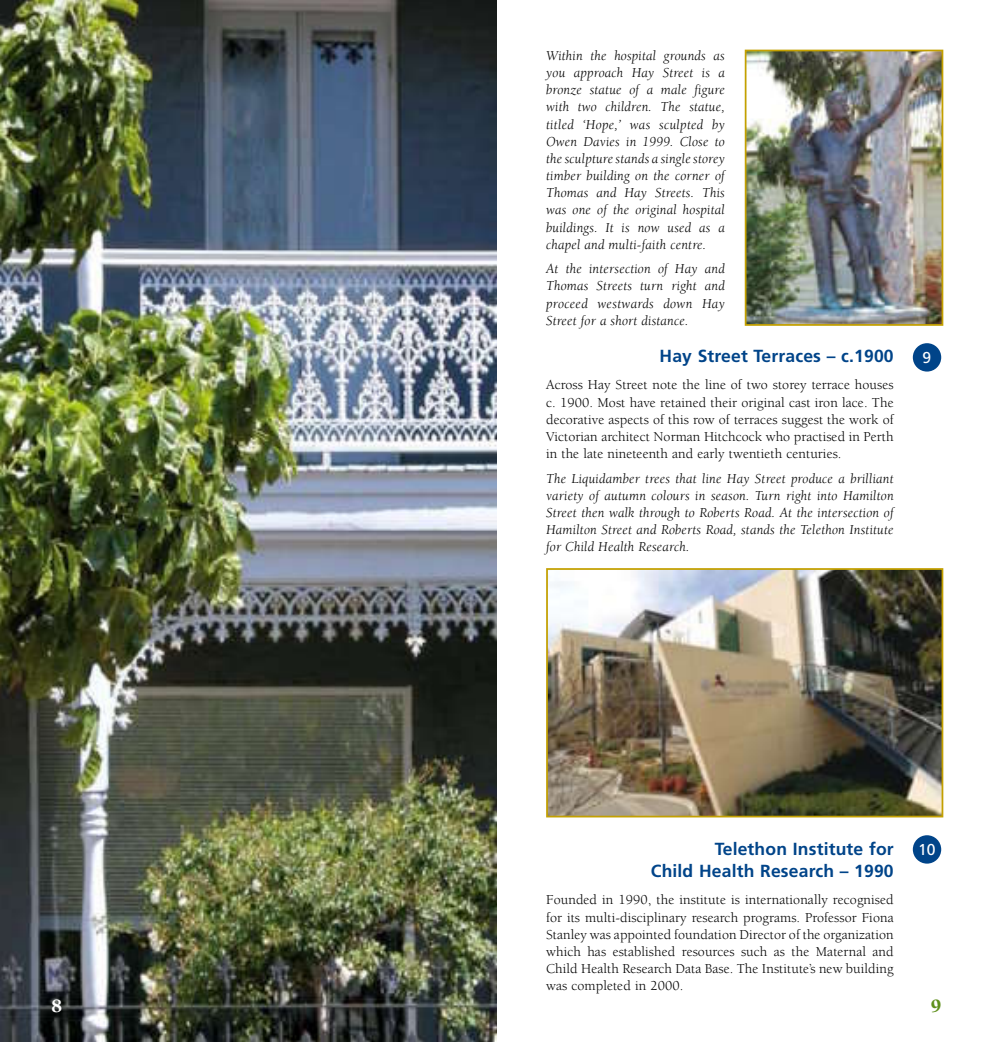
<style>
.page{position:relative;width:993px;height:1042px;background:#fff}
.page>*{position:absolute;margin:0;border:0;box-sizing:border-box;transform-origin:0 0}
.t1{font:700 17.5px/22.8px "Frutiger";letter-spacing:.01em;color:#004489;text-align:right}
.t2{font:15.75px "Frutiger";color:#fff}
.t3{font:italic 14px/17.2px "Berkeley";letter-spacing:.01em;color:#000;text-align:justify}
.t4{font:14px/17.2px "Berkeley";letter-spacing:.005em;color:#000;text-align:justify}
</style>
<div class="page">
<img style="left:549px;top:571px;width:391px;height:243px">
<div style="left:546px;top:568px;width:397px;height:249px;border:2px solid #c3a000"></div>
<img style="left:747px;top:53px;width:193px;height:270px">
<div style="left:744px;top:50px;width:199px;height:276px;border:2px solid #c3a000"></div>
<img style="left:0;top:0;width:496px;height:1042px">
<div style="left:912px;top:343px;width:28px;height:28px;background:#004489;border-radius:50%"></div>
<div style="left:912px;top:835px;width:28px;height:28px;background:#004489;border-radius:50%"></div>
<svg style="left:52px;top:999px;width:9px;height:13px"></svg>
<p class="t3" style="left:546px;top:47px;width:180px">Within the hospital grounds as you approach Hay Street is a bronze statue of a male figure with two children. The statue, titled ‘Hope,’ was sculpted by Owen Davies in 1999. Close to the sculpture stands a single storey timber building on the corner of Thomas and Hay Streets. This was one of the original hospital buildings. It is now used as a chapel and multi-faith centre.</p>
<p class="t3" style="left:546px;top:261px;width:180px">At the intersection of Hay and Thomas Streets turn right and proceed westwards down Hay Street for a short distance.</p>
<p class="t1" style="left:659px;top:345px;width:235px">Hay Street Terraces – c.1900</p>
<p class="t4" style="left:546px;top:377px;width:349px">Across Hay Street note the line of two storey terrace houses c. 1900. Most have retained their original cast iron lace. The decorative aspects of this row of terraces suggest the work of Victorian architect Norman Hitchcock who practised in Perth in the late nineteenth and early twentieth centuries.</p>
<p class="t3" style="left:546px;top:470px;width:349px">The Liquidamber trees that line Hay Street produce a brilliant variety of autumn colours in season. Turn right into Hamilton Street then walk through to Roberts Road. At the intersection of Hamilton Street and Roberts Road, stands the Telethon Institute for Child Health Research.</p>
<p class="t2" style="left:922px;top:348px;width:10px">9</p>
<p class="t1" style="left:650px;top:837px;width:244px">Telethon Institute for<br>Child Health Research – 1990</p>
<p class="t4" style="left:546px;top:891px;width:349px">Founded in 1990, the institute is internationally recognised for its multi-disciplinary research programs. Professor Fiona Stanley was appointed foundation Director of the organization which has established resources such as the Maternal and Child Health Research Data Base. The Institute’s new building was completed in 2000.</p>
<p class="t2" style="left:917px;top:840px;width:19px">10</p>
</div>
